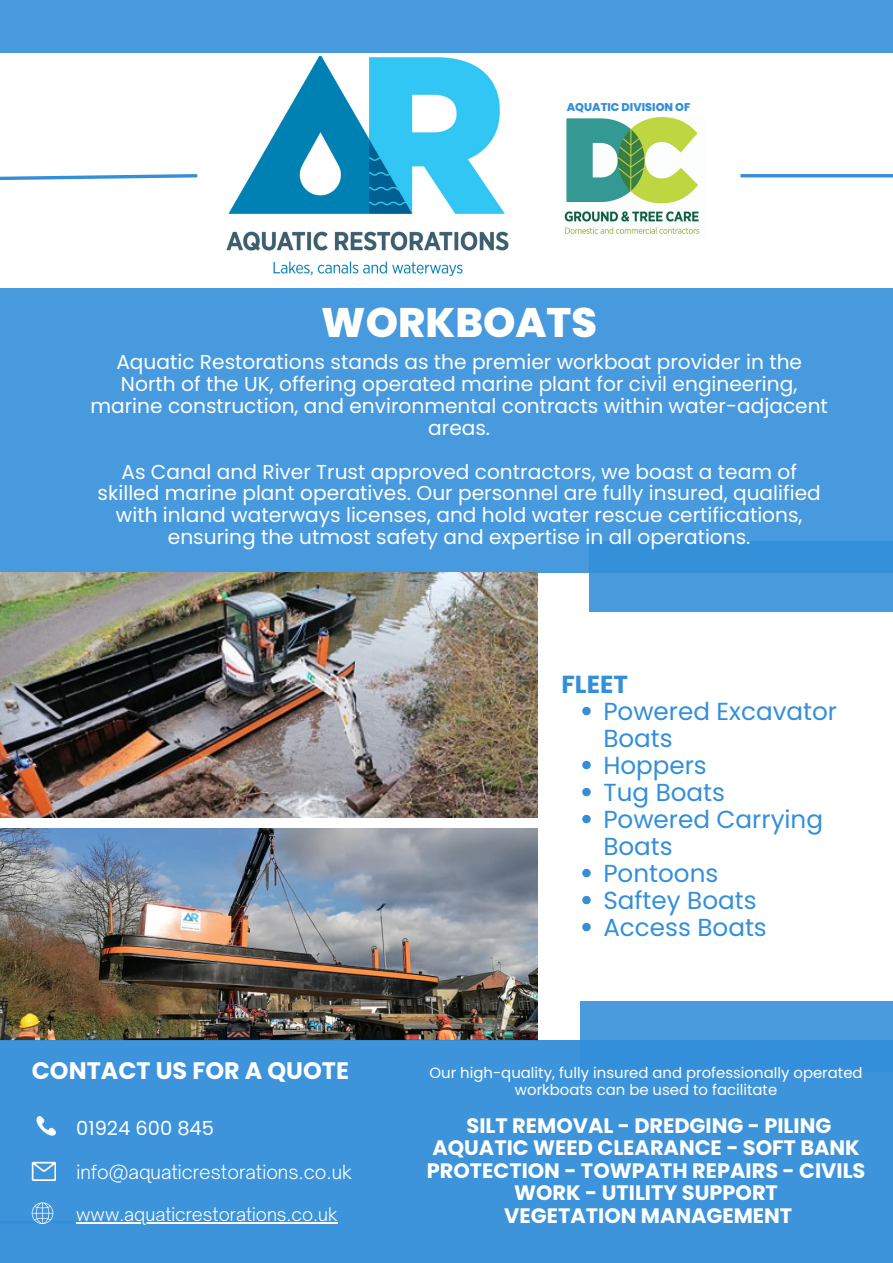
<style>
.page{position:relative;width:893px;height:1263px;background:#fff}
.page>*{position:absolute;margin:0;border:0;box-sizing:border-box;transform-origin:0 0}
.t1{font:800 41.25px "Poppins";color:#fff}
.t2{font:24.67px/27px "Poppins";color:#338fda}
.t3{font:700 24.67px "Poppins";color:#338fda}
.t4{font:700 23.85px "Poppins";color:#fff}
.t5{font:700 20.92px/22.5px "Poppins";color:#fff;text-align:center}
.t6{font:20.17px/21.9px "Poppins";color:#fff;text-align:center}
.t7{font:19.42px "Poppins";color:#fff}
.t8{font:300 18.67px "Open Sauce One";color:#fff}
.t9{font:300 17.77px "Open Sauce One";color:#fff}
.t10{font:14.92px/16.4px "Poppins";color:#fff;text-align:center}
.t11{font:800 11.25px "Poppins";color:#338fda}
</style>
<div class="page">
<img style="left:0;top:828px;width:537px;height:213px">
<div style="left:0;top:1041px;width:893px;height:222px;background:#3d94db"></div>
<div style="left:580px;top:1001px;width:313px;height:70px;background:linear-gradient(to right,#4096dc,#4096dc)"></div>
<div style="left:0;top:0;width:893px;height:53px;background:#479add"></div>
<div style="left:0;top:288px;width:893px;height:284px;background:#479add"></div>
<hr style="left:0;top:1220px;width:278px;height:4px;background:#338fda">
<svg style="left:36px;top:1116px;width:20px;height:20px"></svg>
<svg style="left:32px;top:1162px;width:24px;height:19px"></svg>
<svg style="left:32px;top:1202px;width:21px;height:22px"></svg>
<div style="left:589px;top:541px;width:304px;height:71px;background:linear-gradient(to right,#4196dc,#4196dc)"></div>
<img style="left:226px;top:56px;width:283px;height:220px">
<svg style="left:0;top:174px;width:198px;height:7px"></svg>
<hr style="left:740px;top:174px;width:153px;height:3px;background:#338fda">
<img style="left:0;top:572px;width:537px;height:246px">
<svg style="left:582px;top:707px;width:9px;height:8px"></svg>
<svg style="left:582px;top:761px;width:9px;height:8px"></svg>
<svg style="left:582px;top:788px;width:9px;height:8px"></svg>
<svg style="left:582px;top:815px;width:9px;height:8px"></svg>
<svg style="left:582px;top:869px;width:9px;height:8px"></svg>
<svg style="left:582px;top:896px;width:9px;height:8px"></svg>
<svg style="left:582px;top:923px;width:9px;height:8px"></svg>
<hr style="left:76px;top:1222px;width:262px;height:2px;background:#fff">
<img style="left:564px;top:117px;width:136px;height:117px">
<p class="t11" style="left:567px;top:100px;width:125px">AQUATIC DIVISION OF</p>
<p class="t1" style="left:321px;top:294px;width:277px">WORKBOATS</p>
<h1 class="t6" style="left:90px;top:351px;width:739px">Aquatic Restorations stands as the premier workboat provider in the North of the UK, offering operated marine plant for civil engineering, marine construction, and environmental contracts within water-adjacent areas.</h1>
<h5 class="t6" style="left:98px;top:460px;width:725px">As Canal and River Trust approved contractors, we boast a team of skilled marine plant operatives. Our personnel are fully insured, qualified with inland waterways licenses, and hold water rescue certifications, ensuring the utmost safety and expertise in all operations.</h5>
<p class="t4" style="left:32px;top:1053px;width:319px">CONTACT US FOR A QUOTE</p>
<p class="t7" style="left:76px;top:1114px;width:139px">01924 600 845</p>
<h2 class="t8" style="left:76px;top:1160px;width:277px">info@aquaticrestorations.co.uk</h2>
<p class="t9" style="left:76px;top:1203px;width:263px">www.aquaticrestorations.co.uk</p>
<h5 class="t3" style="left:561px;top:667px;width:68px">FLEET</h5>
<p class="t2" style="left:603px;top:698px;width:235px">Powered Excavator<br>Boats</p>
<h2 class="t2" style="left:603px;top:752px;width:105px">Hoppers</h2>
<p class="t2" style="left:603px;top:779px;width:123px">Tug Boats</p>
<p class="t2" style="left:603px;top:806px;width:221px">Powered Carrying<br>Boats</p>
<p class="t2" style="left:603px;top:860px;width:116px">Pontoons</p>
<p class="t2" style="left:603px;top:887px;width:155px">Saftey Boats</p>
<p class="t2" style="left:603px;top:914px;width:165px">Access Boats</p>
<h5 class="t10" style="left:429px;top:1065px;width:434px">Our high-quality, fully insured and professionally operated workboats can be used to facilitate</h5>
<p class="t5" style="left:427px;top:1114px;width:440px">SILT REMOVAL - DREDGING - PILING<br>AQUATIC WEED CLEARANCE - SOFT BANK<br>PROTECTION - TOWPATH REPAIRS - CIVILS<br>WORK - UTILITY SUPPORT<br>VEGETATION MANAGEMENT</p>
</div>
